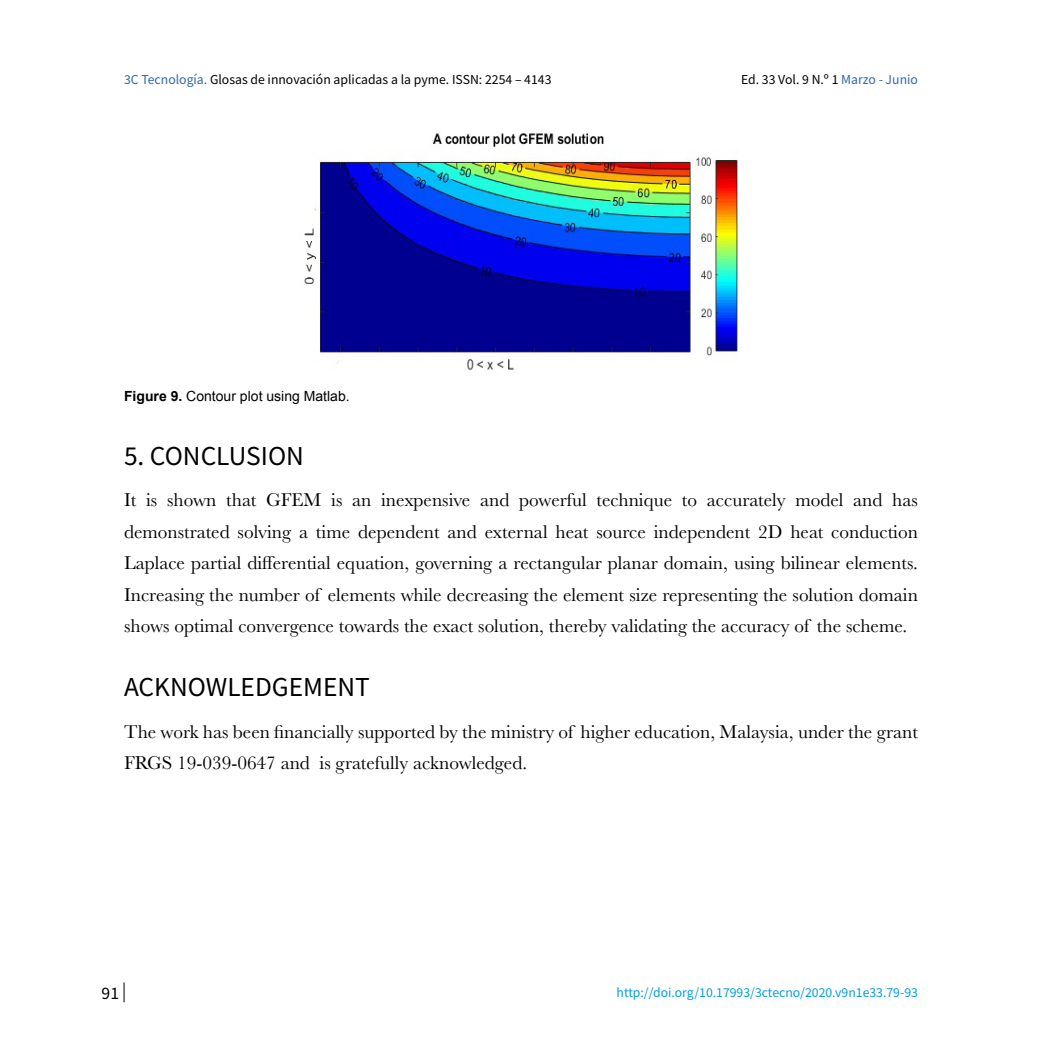
<style>
.page{position:relative;width:1042px;height:1042px;background:#fff}
.page>*{position:absolute;margin:0;border:0;box-sizing:border-box;transform-origin:0 0}
.t1{font:24.5px "Noto Sans HK";color:#000}
.t2{font:19.25px/31.5px "Baskerville";color:#000;text-align:justify}
.t3{font:15.75px "Noto Sans HK";color:#000}
.t4{font:14px "Arial";color:#000}
.t5{font:12.25px "Noto Sans HK";color:#000}
.t6{font:12.25px "Noto Sans HK";color:#009ee0}
.s1{color:#2e66ab}
.s2{font-weight:700}
</style>
<div class="page">
<svg style="left:124px;top:982px;width:1px;height:20px"></svg>
<img style="left:304px;top:133px;width:434px;height:237px">
<p class="t5" style="left:124px;top:73px;width:429px"><span class="s1">3C Tecnología.</span> Glosas de innovación aplicadas a la pyme. ISSN: 2254 – 4143</p>
<p class="t5" style="left:741px;top:73px;width:178px">Ed. 33 Vol. 9 N.º 1 <span class="s1">Marzo - Junio</span></p>
<p class="t4" style="left:124px;top:386px;width:227px"><span class="s2">Figure 9.</span> Contour plot using Matlab.</p>
<p class="t1" style="left:124px;top:442px;width:181px">5. CONCLUSION</p>
<p class="t2" style="left:124px;top:484px;width:795px">It is shown that GFEM is an inexpensive and powerful technique to accurately model and has demonstrated solving a time dependent and external heat source independent 2D heat conduction Laplace partial differential equation, governing a rectangular planar domain, using bilinear elements.<br>Increasing the number of elements while decreasing the element size representing the solution domain shows optimal convergence towards the exact solution, thereby validating the accuracy of the scheme.</p>
<p class="t1" style="left:124px;top:673px;width:247px">ACKNOWLEDGEMENT</p>
<p class="t2" style="left:124px;top:716px;width:795px">The work has been financially supported by the ministry of higher education, Malaysia, under the grant<br>FRGS 19-039-0647 and is gratefully acknowledged.</p>
<p class="t3" style="left:102px;top:984px;width:19px">91</p>
<p class="t6" style="left:616px;top:986px;width:303px">http://doi.org/10.17993/3ctecno/2020.v9n1e33.79-93</p>
</div>
